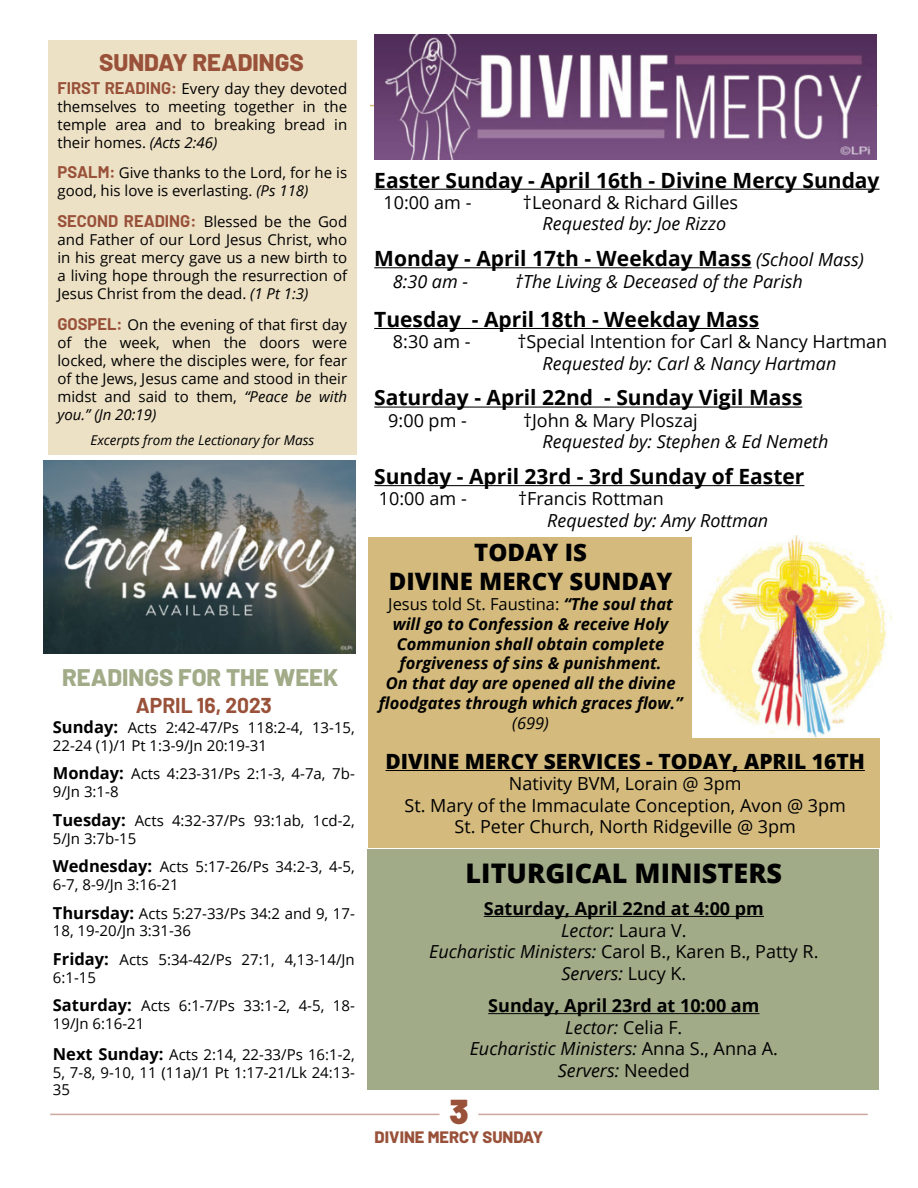
<style>
.page{position:relative;width:918px;height:1188px;background:#fff}
.page>*{position:absolute;margin:0;border:0;box-sizing:border-box;transform-origin:0 0}
.Page_Number{font:900 34.5px "Barlow";color:#995139}
.Body_Text{font:800 27px "Open Sans";color:#000}
.Body_Text-2{font:800 24px "Open Sans";color:#000}
.Header_1{font:800 24px "Rrgvfn Barlow";color:#a1ab88}
.Header_2{font:800 24px "Rrgvfn Barlow";color:#995139}
.Body_Text_-_Bold{font:700 21px "Ynxhnn Open Sans";color:#000}
.Body_Text_-_Bold-2{font:700 21px "Tmkwch Open Sans";color:#000}
.Body_Text-3{font:800 21px "Open Sans";color:#000}
.Subheader_1{font:700 21px "Nrmblj Barlow";color:#995139}
.Body_Text_-_Bold-3{font:italic 18px "Jtgqbr Open Sans";color:#000}
.Body_Text_-_Bold-4{font:18px "Gnydhw Open Sans";color:#000}
.Body_Text-4{font:18px "Tbmsph Open Sans";color:#000}
.Body_Text-5{font:italic 18px "Jtgqbr Open Sans";color:#000}
.Body_Text-6{font:700 18px "Tmkwch Open Sans";color:#000}
.Body_Text-7{font:18px "Gnydhw Open Sans";color:#000}
.Body_Text-8{font:italic 700 16.5px/19.8px "Mhbwpd Open Sans";color:#000}
.Body_Text-9{font:italic 700 16.5px/19.8px "Brvvwl Open Sans";color:#000;text-align:center}
.Body_Text-10{font:16.5px "Gnydhw Open Sans";color:#000}
.Page_Footer{font:800 16.5px "Xfccsy Barlow";color:#995139}
.Subheader_1-2{font:15px/18px "Gnydhw Open Sans";color:#000;text-align:justify}
.Body_Text_-_Bold-5{font:15px/17.9px "Gnydhw Open Sans";color:#000}
.Subheader_1-3{font:italic 13.5px "Jtgqbr Open Sans";color:#000}
.s1{font-family:"Gvgprl Barlow";font-weight:700;font-size:16.5px;color:#995139}
.s2{font-family:"Tbmsph Open Sans"}
.s3{font-family:"Jtgqbr Open Sans";font-style:italic}
.s4{font-family:"Nrmblj Barlow";font-weight:700;font-size:16.5px;color:#995139}
.s5{font-family:"Tmkwch Open Sans";font-weight:700;font-size:16.5px}
.s6{font-family:"Ynxhnn Open Sans";font-weight:700;font-size:16.5px}
.s7{font-family:"Jtgqbr Open Sans";font-weight:400;font-style:italic;font-size:18px}
.s8{font-family:"Mhbwpd Open Sans";font-weight:700;font-style:italic}
.s9{font-family:"Mhbwpd Open Sans"}
.s10{font-family:"Jtgqbr Open Sans";font-weight:400}
.s11{font-family:"Tbmsph Open Sans";font-style:normal}
.s12{font-family:"Gnydhw Open Sans";font-style:normal}
</style>
<div class="page">
<div style="left:367px;top:849px;width:512px;height:241px;background:#a1ab88"></div>
<div style="left:48px;top:40px;width:309px;height:415px;background:#ece0c5"></div>
<hr style="left:478px;top:1114px;width:390px;height:1px;background:#995139">
<hr style="left:50px;top:1114px;width:390px;height:1px;background:#995139">
<hr style="left:374px;top:189px;width:506px;height:1px;background:#000">
<hr style="left:374px;top:267px;width:377px;height:1px;background:#000">
<hr style="left:374px;top:328px;width:385px;height:1px;background:#000">
<hr style="left:374px;top:407px;width:428px;height:1px;background:#000">
<hr style="left:374px;top:485px;width:430px;height:1px;background:#000">
<hr style="left:370px;top:105px;width:507px;height:1px;background:#d4bb7d">
<img style="left:374px;top:35px;width:502px;height:125px">
<hr style="left:484px;top:916px;width:280px;height:1px;background:#000">
<hr style="left:488px;top:1013px;width:271px;height:1px;background:#000">
<img style="left:44px;top:461px;width:312px;height:192px">
<div style="left:368px;top:537px;width:512px;height:311px;background:#d4bb7d"></div>
<img style="left:693px;top:536px;width:200px;height:201px">
<hr style="left:386px;top:770px;width:479px;height:1px;background:#000">
<p class="Header_2" style="left:99px;top:44px;width:206px">SUNDAY READINGS</p>
<p class="Subheader_1-2" style="left:57px;top:79px;width:291px"><span class="s1">FIRST READING:</span> <span class="s2">Every day they devoted </span>themselves to meeting together in the temple area and to breaking bread in <span class="s2">their homes.</span> <span class="s3">(Acts 2:46)</span></p>
<p class="Subheader_1-2" style="left:57px;top:164px;width:291px"><span class="s1">PSALM:</span> Give thanks to the Lord, for he is <span class="s2">good, his love is everlasting.</span> <span class="s3">(Ps 118)</span></p>
<p class="Subheader_1-2" style="left:57px;top:212px;width:291px"><span class="s4">SECOND READING:</span> Blessed be the God and Father of our Lord Jesus Christ, who <span class="s2">in his great mercy gave us a new birth to </span>a living hope through the resurrection of Jesus Christ from the dead. <span class="s3">(1 Pt 1:3)</span></p>
<p class="Subheader_1-2" style="left:57px;top:315px;width:291px"><span class="s4">GOSPEL:</span> On the evening of that first day of the week, when the doors were locked, where the disciples were, for fear of the Jews, Jesus came and stood in their midst and said to them, <span class="s3">“Peace be with you.” (Jn 20:19)</span></p>
<p class="Subheader_1-3" style="left:90px;top:431px;width:225px">Excerpts from the Lectionary for Mass</p>
<p class="Header_1" style="left:62px;top:660px;width:278px">READINGS FOR THE WEEK</p>
<p class="Subheader_1" style="left:136px;top:690px;width:138px">APRIL 16, 2023</p>
<p class="Body_Text_-_Bold-5" style="left:53px;top:718px;width:303px"><span class="s5">Sunday:</span> Acts 2:42-47/Ps 118:2-4, 13-15,<br>22-24 (1)/1 Pt 1:3-9/Jn 20:19-31</p>
<p class="Body_Text_-_Bold-5" style="left:53px;top:765px;width:303px"><span class="s5">Monday:</span> Acts 4:23-31/Ps 2:1-3, 4-7a, 7b-<br>9/Jn 3:1-8</p>
<p class="Body_Text_-_Bold-5" style="left:53px;top:811px;width:303px"><span class="s5">Tuesday:</span> Acts 4:32-37/Ps 93:1ab, 1cd-2,<br>5/Jn 3:7b-15</p>
<p class="Body_Text_-_Bold-5" style="left:53px;top:857px;width:303px"><span class="s6">Wednesday:</span> Acts 5:17-26/Ps 34:2-3, 4-5,<br>6-7, 8-9/Jn 3:16-21</p>
<p class="Body_Text_-_Bold-5" style="left:53px;top:904px;width:303px"><span class="s5">Thursday:</span> Acts 5:27-33/Ps 34:2 and 9, 17-<br>18, 19-20/Jn 3:31-36</p>
<p class="Body_Text_-_Bold-5" style="left:53px;top:950px;width:303px"><span class="s5">Friday:</span> Acts 5:34-42/Ps 27:1, 4,13-14/Jn<br>6:1-15</p>
<p class="Body_Text_-_Bold-5" style="left:53px;top:997px;width:303px"><span class="s5">Saturday:</span> Acts 6:1-7/Ps 33:1-2, 4-5, 18-<br>19/Jn 6:16-21</p>
<p class="Body_Text_-_Bold-5" style="left:53px;top:1045px;width:303px;text-align:justify"><span class="s5">Next Sunday:</span> Acts 2:14, 22-33/Ps 16:1-2, 5, 7-8, 9-10, 11 (11a)/1 Pt 1:17-21/Lk 24:13- 35</p>
<p class="Body_Text_-_Bold-2" style="left:374px;top:165px;width:507px">Easter Sunday - April 16th - Divine Mercy Sunday</p>
<p class="Body_Text_-_Bold-4" style="left:384px;top:190px;width:89px">10:00 am -</p>
<p class="Body_Text_-_Bold-4" style="left:523px;top:190px;width:217px">†Leonard &amp; Richard Gilles</p>
<p class="Body_Text_-_Bold-3" style="left:543px;top:212px;width:185px">Requested by: Joe Rizzo</p>
<p class="Body_Text_-_Bold" style="left:374px;top:244px;width:491px">Monday - April 17th - Weekday Mass <span class="s7">(School Mass)</span></p>
<p class="Body_Text_-_Bold-3" style="left:393px;top:269px;width:77px">8:30 am -</p>
<p class="Body_Text_-_Bold-3" style="left:515px;top:269px;width:290px">†The Living &amp; Deceased of the Parish</p>
<p class="Body_Text_-_Bold" style="left:374px;top:304px;width:386px">Tuesday - April 18th - Weekday Mass</p>
<p class="Body_Text_-_Bold-4" style="left:393px;top:329px;width:79px">8:30 am -</p>
<p class="Body_Text_-_Bold-4" style="left:517px;top:329px;width:372px">†Special Intention for Carl &amp; Nancy Hartman</p>
<p class="Body_Text_-_Bold-3" style="left:543px;top:351px;width:295px">Requested by: Carl &amp; Nancy Hartman</p>
<p class="Body_Text_-_Bold" style="left:374px;top:383px;width:430px">Saturday - April 22nd - Sunday Vigil Mass</p>
<p class="Body_Text_-_Bold-4" style="left:388px;top:408px;width:80px">9:00 pm -</p>
<p class="Body_Text_-_Bold-4" style="left:523px;top:408px;width:176px">†John &amp; Mary Ploszaj</p>
<p class="Body_Text_-_Bold-3" style="left:543px;top:429px;width:287px">Requested by: Stephen &amp; Ed Nemeth</p>
<p class="Body_Text_-_Bold" style="left:374px;top:462px;width:432px">Sunday - April 23rd - 3rd Sunday of Easter</p>
<p class="Body_Text_-_Bold-4" style="left:379px;top:487px;width:89px">10:00 am -</p>
<p class="Body_Text_-_Bold-4" style="left:518px;top:487px;width:147px">†Francis Rottman</p>
<p class="Body_Text_-_Bold-3" style="left:547px;top:508px;width:223px">Requested by: Amy Rottman</p>
<p class="Body_Text-2" style="left:474px;top:534px;width:114px">TODAY IS</p>
<p class="Body_Text-2" style="left:389px;top:563px;width:285px">DIVINE MERCY SUNDAY</p>
<p class="Body_Text-10" style="left:388px;top:593px;width:286px">Jesus told St. Faustina: <span class="s8">“The soul that</span></p>
<p class="Body_Text-8" style="left:393px;top:614px;width:277px">will go to Confession &amp; receive Holy<br>Communion shall obtain complete forgiveness of sins &amp; punishment.</p>
<p class="Body_Text-9" style="left:379px;top:673px;width:305px"><span class="s9">On that day are opened all the divine </span>floodgates through which graces flow.” <span class="s10">(699)</span></p>
<p class="Body_Text-3" style="left:386px;top:745px;width:481px">DIVINE MERCY SERVICES - TODAY, APRIL 16TH</p>
<p class="Body_Text-4" style="left:509px;top:771px;width:234px">Nativity BVM, Lorain @ 3pm</p>
<p class="Body_Text-4" style="left:404px;top:793px;width:443px">St. Mary of the Immaculate Conception, Avon @ 3pm</p>
<p class="Body_Text-4" style="left:454px;top:814px;width:343px">St. Peter Church, North Ridgeville @ 3pm</p>
<p class="Body_Text" style="left:466px;top:852px;width:318px">LITURGICAL MINISTERS</p>
<p class="Body_Text-6" style="left:484px;top:896px;width:282px">Saturday, April 22nd at 4:00 pm</p>
<p class="Body_Text-5" style="left:561px;top:918px;width:127px">Lector: <span class="s11">Laura V.</span></p>
<p class="Body_Text-7" style="left:429px;top:939px;width:391px"><span class="s3">Eucharistic Ministers:</span> Carol B., Karen B., Patty R.</p>
<p class="Body_Text-5" style="left:561px;top:961px;width:126px">Servers: <span class="s12">Lucy K.</span></p>
<p class="Body_Text-6" style="left:488px;top:993px;width:273px">Sunday, April 23rd at 10:00 am</p>
<p class="Body_Text-5" style="left:565px;top:1015px;width:119px">Lector: <span class="s11">Celia F.</span></p>
<p class="Body_Text-5" style="left:470px;top:1037px;width:310px">Eucharistic Ministers: <span class="s11">Anna S., Anna A.</span></p>
<p class="Body_Text-5" style="left:558px;top:1058px;width:134px">Servers: <span class="s11">Needed</span></p>
<p class="Page_Number" style="left:449px;top:1085px;width:21px">3</p>
<p class="Page_Footer" style="left:375px;top:1125px;width:170px">DIVINE MERCY SUNDAY</p>
</div>
